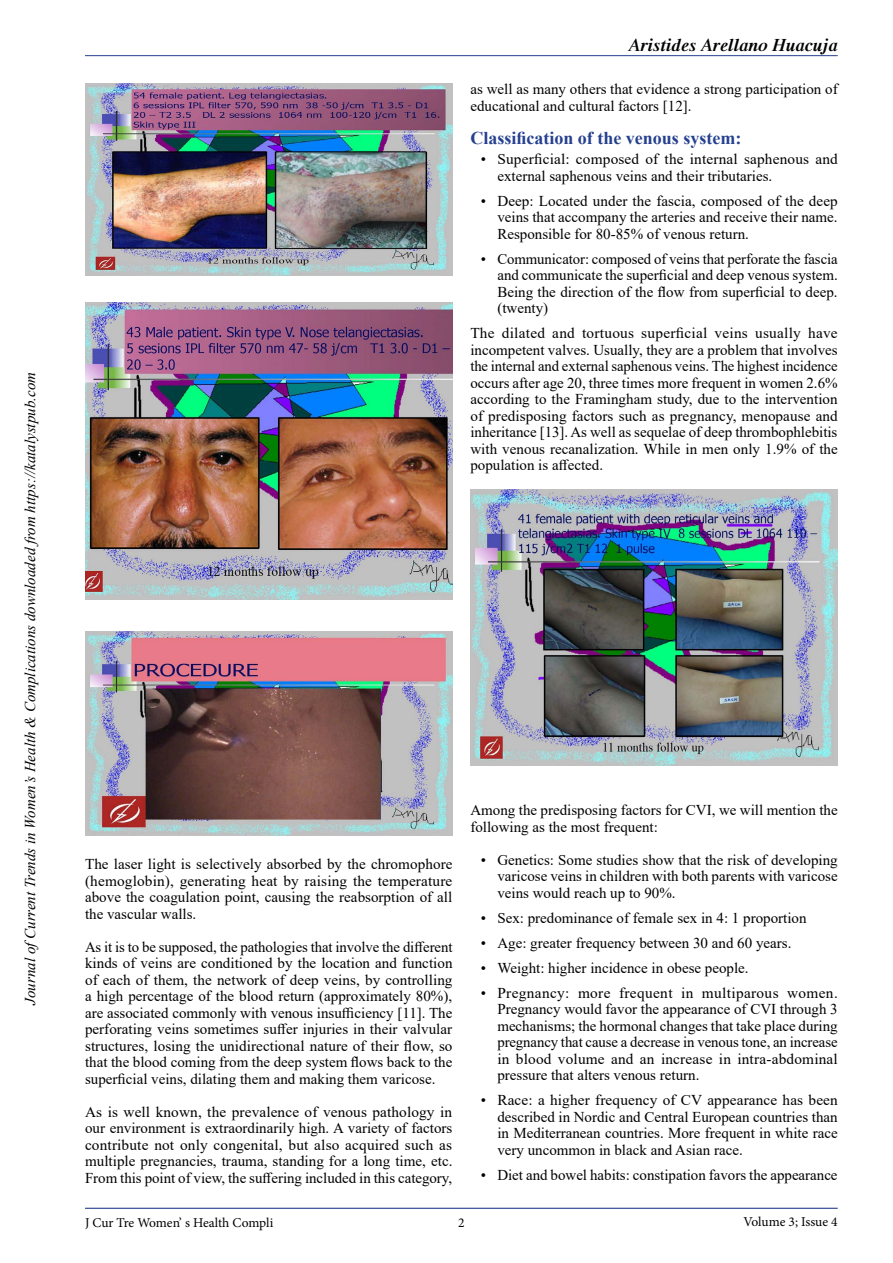
<style>
.page{position:relative;width:893px;height:1263px;background:#fff}
.page>*{position:absolute;margin:0;border:0;box-sizing:border-box;transform-origin:0 0}
.t1{font:700 18px "Times New Roman";color:#25408f}
.t2{font:italic 700 18px "MM Times";color:#000}
.t3{font:15px/16.5px "Times New Roman";color:#000;text-align:justify}
.t4{font:italic 15px "Times New Roman";color:#000}
.t5{font:13.5px "Minion Pro";letter-spacing:-.005em;color:#000}
</style>
<div class="page">
<hr style="left:85px;top:55px;width:753px;height:1px;background:#25408f">
<hr style="left:85px;top:1208px;width:753px;height:1px;background:#25408f">
<img style="left:85px;top:84px;width:367px;height:191px">
<img style="left:85px;top:303px;width:367px;height:297px">
<img style="left:85px;top:631px;width:367px;height:204px">
<img style="left:470px;top:490px;width:368px;height:276px">
<p class="t4" style="left:20px;top:1005px;width:634px;rotate:-90deg">Journal ofCurrent Trends in Women’s Health &amp; Complications downloaded from https://katalystpub.com</p>
<p class="t2" style="left:628px;top:37px;width:211px">Aristides Arellano Huacuja</p>
<p class="t3" style="left:470px;top:80px;width:369px">as well as many others that evidence a strong participation of educational and cultural factors [12].</p>
<p class="t1" style="left:470px;top:125px;width:272px">Classification of the venous system:</p>
<p class="t3" style="left:497px;top:151px;width:342px;text-indent:-16px">• Superficial: composed of the internal saphenous and external saphenous veins and their tributaries.</p>
<p class="t3" style="left:497px;top:192px;width:342px;text-indent:-16px">• Deep: Located under the fascia, composed of the deep veins that accompany the arteries and receive their name.<br>Responsible for 80-85% of venous return.</p>
<p class="t3" style="left:497px;top:250px;width:342px;text-indent:-16px">• Communicator: composed of veins that perforate the fascia and communicate the superficial and deep venous system.<br>Being the direction of the flow from superficial to deep. (twenty)</p>
<p class="t3" style="left:470px;top:325px;width:369px">The dilated and tortuous superficial veins usually have incompetent valves. Usually, they are a problem that involves the internal and external saphenous veins. The highest incidence occurs after age 20, three times more frequent in women 2.6% according to the Framingham study, due to the intervention of predisposing factors such as pregnancy, menopause and inheritance [13]. As well as sequelae of deep thrombophlebitis with venous recanalization. While in men only 1.9% of the population is affected.</p>
<p class="t3" style="left:85px;top:856px;width:369px">The laser light is selectively absorbed by the chromophore (hemoglobin), generating heat by raising the temperature above the coagulation point, causing the reabsorption of all the vascular walls.</p>
<p class="t3" style="left:85px;top:938px;width:369px">As it is to be supposed, the pathologies that involve the different kinds of veins are conditioned by the location and function of each of them, the network of deep veins, by controlling a high percentage of the blood return (approximately 80%), are associated commonly with venous insufficiency [11]. The perforating veins sometimes suffer injuries in their valvular structures, losing the unidirectional nature of their flow, so that the blood coming from the deep system flows back to the superficial veins, dilating them and making them varicose.</p>
<p class="t3" style="left:85px;top:1103px;width:369px">As is well known, the prevalence of venous pathology in our environment is extraordinarily high. A variety of factors contribute not only congenital, but also acquired such as multiple pregnancies, trauma, standing for a long time, etc.<br>From this point of view, the suffering included in this category,</p>
<p class="t3" style="left:470px;top:801px;width:369px">Among the predisposing factors for CVI, we will mention the following as the most frequent:</p>
<p class="t3" style="left:497px;top:851px;width:342px;text-indent:-16px">• Genetics: Some studies show that the risk of developing varicose veins in children with both parents with varicose veins would reach up to 90%.</p>
<p class="t3" style="left:481px;top:909px;width:327px">• Sex: predominance of female sex in 4: 1 proportion</p>
<p class="t3" style="left:481px;top:934px;width:312px">• Age: greater frequency between 30 and 60 years.</p>
<p class="t3" style="left:481px;top:959px;width:269px">• Weight: higher incidence in obese people.</p>
<p class="t3" style="left:497px;top:984px;width:342px;text-indent:-16px">• Pregnancy: more frequent in multiparous women.<br>Pregnancy would favor the appearance of CVI through 3 mechanisms; the hormonal changes that take place during pregnancy that cause a decrease in venous tone, an increase in blood volume and an increase in intra-abdominal pressure that alters venous return.</p>
<p class="t3" style="left:497px;top:1091px;width:342px;text-indent:-16px">• Race: a higher frequency of CV appearance has been described in Nordic and Central European countries than in Mediterranean countries. More frequent in white race very uncommon in black and Asian race.</p>
<p class="t3" style="left:481px;top:1166px;width:358px">• Diet and bowel habits: constipation favors the appearance</p>
<p class="t5" style="left:85px;top:1213px;width:190px">J Cur Tre Women’ s Health Compli</p>
<p class="t5" style="left:458px;top:1213px;width:8px">2</p>
<p class="t5" style="left:743px;top:1212px;width:96px">Volume 3; Issue 4</p>
</div>
